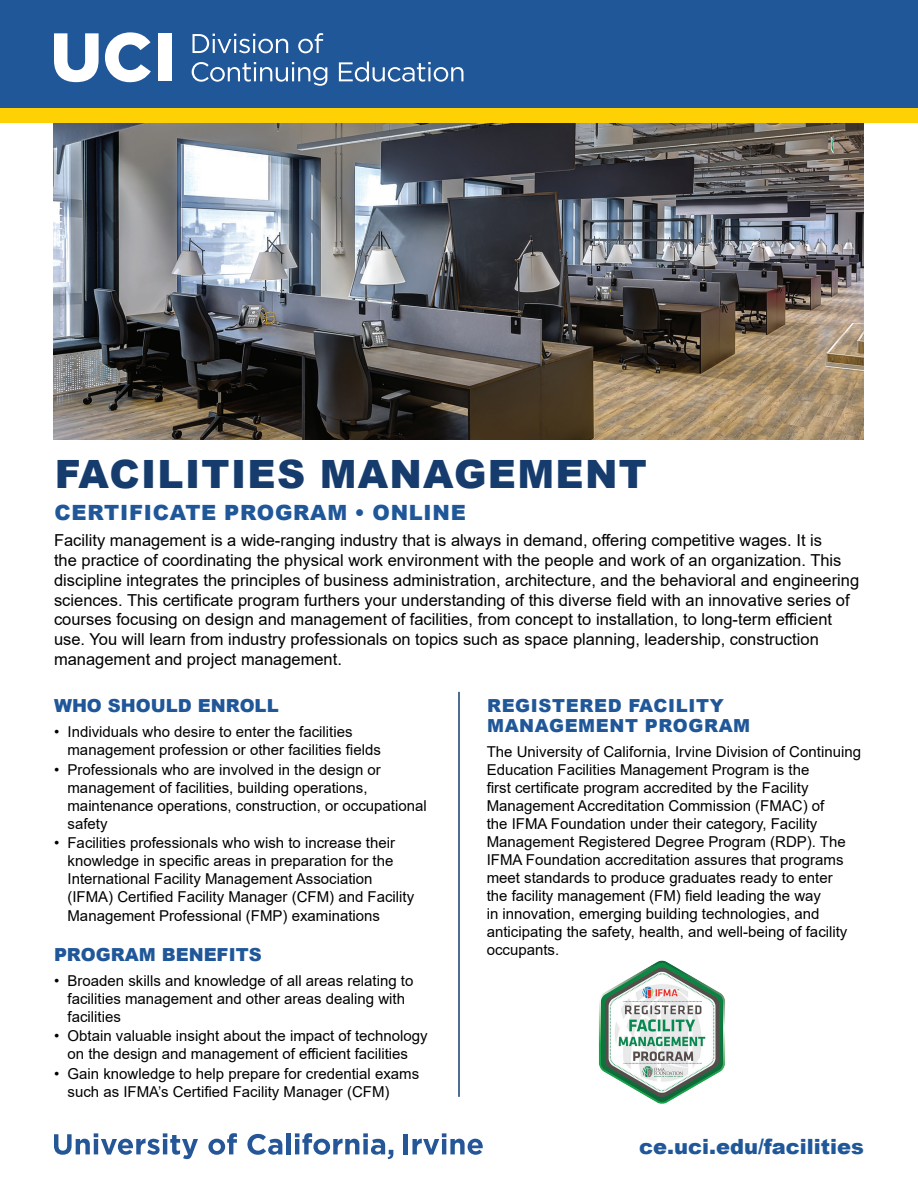
<style>
.page{position:relative;width:918px;height:1188px;background:#fff}
.page>*{position:absolute;margin:0;border:0;box-sizing:border-box;transform-origin:0 0}
.t1{font:900 39px "Arial";letter-spacing:.035em;color:#163c6d}
.t2{font:900 21px "Arial";letter-spacing:.035em;color:#205799}
.t3{font:900 21px "Arial";color:#205799}
.t4{font:900 18px/19.5px "Arial";letter-spacing:.035em;color:#205799}
.t5{font:900 18px "Arial";letter-spacing:.015em;color:#205799}
.t6{font:16.5px/19.8px "Arial";color:#000001}
.t7{font:15px/18px "Arial";color:#000001}
</style>
<div class="page">
<img style="left:54px;top:122px;width:810px;height:317px">
<div style="left:0;top:108px;width:918px;height:14px;background:#fed105"></div>
<div style="left:0;top:0;width:918px;height:108px;background:#205799"></div>
<svg style="left:192px;top:34px;width:96px;height:19px"></svg>
<svg style="left:298px;top:33px;width:25px;height:20px"></svg>
<svg style="left:192px;top:62px;width:135px;height:24px"></svg>
<svg style="left:339px;top:62px;width:124px;height:20px"></svg>
<svg style="left:54px;top:33px;width:45px;height:49px"></svg>
<svg style="left:105px;top:32px;width:46px;height:50px"></svg>
<div style="left:158px;top:33px;width:13px;height:48px;background:#fff"></div>
<svg style="left:54px;top:1133px;width:144px;height:26px"></svg>
<svg style="left:208px;top:1133px;width:29px;height:22px"></svg>
<svg style="left:247px;top:1134px;width:35px;height:21px"></svg>
<div style="left:286px;top:1133px;width:5px;height:21px;background:#245698"></div>
<svg style="left:295px;top:1133px;width:98px;height:26px"></svg>
<hr style="left:404px;top:1134px;width:4px;height:20px;background:#245698">
<svg style="left:412px;top:1133px;width:71px;height:22px"></svg>
<hr style="left:458px;top:692px;width:2px;height:405px;background:#163c6d">
<img style="left:598px;top:960px;width:127px;height:144px">
<h1 class="t1" style="left:55px;top:445px;width:594px">FACILITIES MANAGEMENT</h1>
<h2 class="t2" style="left:54px;top:497px;width:413px">CERTIFICATE PROGRAM • ONLINE</h2>
<p class="t6" style="left:54px;top:530px;width:807px">Facility management is a wide-ranging industry that is always in demand, offering competitive wages. It is<br>the practice of coordinating the physical work environment with the people and work of an organization. This discipline integrates the principles of business administration, architecture, and the behavioral and engineering sciences. This certificate program furthers your understanding of this diverse field with an innovative series of courses focusing on design and management of facilities, from concept to installation, to long-term efficient use. You will learn from industry professionals on topics such as space planning, leadership, construction management and project management.</p>
<p class="t5" style="left:54px;top:693px;width:226px">WHO SHOULD ENROLL</p>
<p class="t7" style="left:68px;top:723px;width:315px;text-indent:-14px">• Individuals who desire to enter the facilities management profession or other facilities fields</p>
<p class="t7" style="left:68px;top:760px;width:361px;text-indent:-14px">• Professionals who are involved in the design or management of facilities, building operations, maintenance operations, construction, or occupational safety</p>
<p class="t7" style="left:68px;top:834px;width:348px;text-indent:-14px">• Facilities professionals who wish to increase their knowledge in specific areas in preparation for the International Facility Management Association (IFMA) Certified Facility Manager (CFM) and Facility</p>
<p class="t7" style="left:68px;top:907px;width:314px">Management Professional (FMP) examinations</p>
<p class="t5" style="left:54px;top:942px;width:209px">PROGRAM BENEFITS</p>
<p class="t7" style="left:68px;top:972px;width:347px;text-indent:-14px">• Broaden skills and knowledge of all areas relating to facilities management and other areas dealing with facilities</p>
<p class="t7" style="left:54px;top:1027px;width:375px;text-align:center">• Obtain valuable insight about the impact of technology on the design and management of efficient facilities</p>
<p class="t7" style="left:68px;top:1064px;width:353px;text-indent:-14px">• Gain knowledge to help prepare for credential exams such as IFMA’s Certified Facility Manager (CFM)</p>
<p class="t4" style="left:487px;top:696px;width:265px">REGISTERED FACILITY<br>MANAGEMENT PROGRAM</p>
<p class="t7" style="left:487px;top:742px;width:376px">The University of California, Irvine Division of Continuing Education Facilities Management Program is the<br>first certificate program accredited by the Facility Management Accreditation Commission (FMAC) of<br>the IFMA Foundation under their category, Facility Management Registered Degree Program (RDP). The IFMA Foundation accreditation assures that programs meet standards to produce graduates ready to enter<br>the facility management (FM) field leading the way<br>in innovation, emerging building technologies, and anticipating the safety, health, and well-being of facility occupants.</p>
<h2 class="t3" style="left:639px;top:1131px;width:226px">ce.uci.edu/facilities</h2>
</div>
